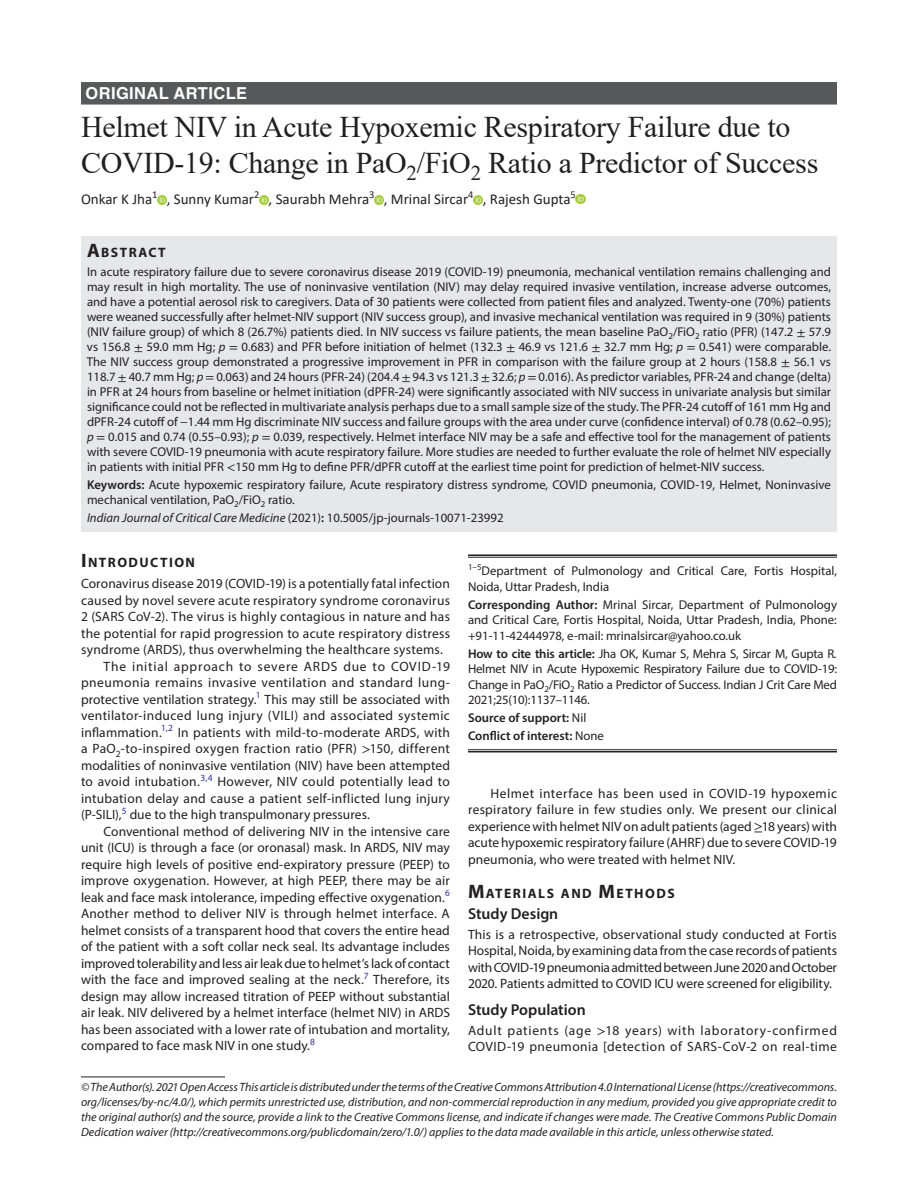
<style>
.page{position:relative;width:918px;height:1188px;background:#fff}
.page>*{position:absolute;margin:0;border:0;box-sizing:border-box;transform-origin:0 0}
.t1{font:30px/36px "Times New Roman";letter-spacing:-.01em;color:#231f20}
.IJCCM-ART{font:700 16.5px "Helvetica LT Std";letter-spacing:.025em;color:#fff}
.Head-2{font:600 15.75px "Myriad Pro";color:#231f20}
.Head-2-stk{font:600 15.75px "Myriad Pro";color:#231f20}
.AuthorName{font:15px "Calibri";color:#231f20}
.Head-1{font:700 13.65px "Myriad Pro";letter-spacing:.105em;color:#231f20}
.Head-1-first{font:700 13.65px "Myriad Pro";letter-spacing:.105em;color:#231f20}
.AbstractTitle{font:700 13.65px "Myriad Pro";letter-spacing:.105em;color:#231f20}
.Para-Indent{font:13.5px/16.5px "Myriad Pro";letter-spacing:.005em;color:#231f20;text-align:justify}
.Para-NoIndent{font:13.5px/16.5px "Myriad Pro";letter-spacing:.02em;color:#231f20;text-align:justify}
.Para-NoIndent-2{font:13.5px/16.5px "Myriad Pro";letter-spacing:.05em;color:#231f20}
.Abstract-Para-first{font:12.75px/15px "Myriad Pro";color:#231f20;text-align:justify}
.Corollary-Para{font:12.75px/15.3px "Myriad Pro";letter-spacing:-.005em;color:#231f20;text-align:justify}
.Keywords{font:12.75px/15px "Myriad Pro";color:#231f20}
.Affiliation-first{font:12.75px/15.3px "Myriad Pro";color:#231f20}
.Corollary-Para-last{font:600 12.75px "Myriad Pro";color:#231f20}
.Corollary-Para-2{font:600 12.75px "Myriad Pro";color:#231f20}
.FootNote{font:italic 12px/15px "Myriad Pro";color:#231f20;text-align:justify}
.s1{font-size:19.5px}
.s2{font-family:"STIX General"}
.s3{font-style:italic}
.s4{font-weight:600}
.s5{font-weight:400}
</style>
<div class="page">
<div style="left:81px;top:82px;width:756px;height:23px;background:#57585a"></div>
<div style="left:81px;top:236px;width:756px;height:26px;background:#e6e7e9"></div>
<div style="left:81px;top:261px;width:756px;height:220px;background:#e6e7e9"></div>
<div style="left:81px;top:474px;width:756px;height:39px;background:#e6e7e9"></div>
<div style="left:81px;top:507px;width:756px;height:24px;background:#e6e7e9"></div>
<svg style="left:158px;top:195px;width:9px;height:10px"></svg>
<svg style="left:259px;top:195px;width:10px;height:10px"></svg>
<svg style="left:375px;top:195px;width:9px;height:10px"></svg>
<svg style="left:474px;top:195px;width:9px;height:10px"></svg>
<svg style="left:576px;top:194px;width:9px;height:10px"></svg>
<hr style="left:81px;top:1077px;width:144px;height:1px;background:#231f20">
<hr style="left:468px;top:554px;width:369px;height:2px;background:#231f20">
<hr style="left:468px;top:557px;width:369px;height:1px;background:#231f20">
<hr style="left:468px;top:749px;width:369px;height:1px;background:#231f20">
<hr style="left:468px;top:751px;width:369px;height:1px;background:#231f20">
<p class="IJCCM-ART" style="left:86px;top:83px;width:163px">ORIGINAL ARTICLE</p>
<p class="t1" style="left:81px;top:108px;width:739px">Helmet NIV in Acute Hypoxemic Respiratory Failure due to<br>COVID-19: Change in PaO<sub>2</sub>/FiO<sub>2</sub> Ratio a Predictor of Success</p>
<p class="AuthorName" style="left:81px;top:189px;width:496px">Onkar K Jha<sup>1</sup> , Sunny Kumar<sup>2</sup> , Saurabh Mehra<sup>3</sup> , Mrinal Sircar<sup>4</sup> , Rajesh Gupta<sup>5</sup></p>
<p class="AbstractTitle" style="left:87px;top:243px;width:80px"><span class="s1">A</span>BSTRACT</p>
<p class="Abstract-Para-first" style="left:87px;top:264px;width:746px">In acute respiratory failure due to severe coronavirus disease 2019 (COVID-19) pneumonia, mechanical ventilation remains challenging and may result in high mortality. The use of noninvasive ventilation (NIV) may delay required invasive ventilation, increase adverse outcomes, and have a potential aerosol risk to caregivers. Data of 30 patients were collected from patient files and analyzed. Twenty-one (70%) patients were weaned successfully after helmet-NIV support (NIV success group), and invasive mechanical ventilation was required in 9 (30%) patients (NIV failure group) of which 8 (26.7%) patients died. In NIV success vs failure patients, the mean baseline PaO<sub>2</sub>/FiO<sub>2</sub> ratio (PFR) (147.2 <span class="s2">±</span> 57.9 vs 156.8 <span class="s2">±</span> 59.0 mm Hg; <span class="s3">p</span> <span class="s2">=</span> 0.683) and PFR before initiation of helmet (132.3 <span class="s2">±</span> 46.9 vs 121.6 <span class="s2">±</span> 32.7 mm Hg; <span class="s3">p</span> <span class="s2">=</span> 0.541) were comparable.<br>The NIV success group demonstrated a progressive improvement in PFR in comparison with the failure group at 2 hours (158.8 <span class="s2">±</span> 56.1 vs 118.7 <span class="s2">±</span> 40.7 mm Hg; <span class="s3">p</span> <span class="s2">=</span> 0.063) and 24 hours (PFR-24) (204.4 <span class="s2">±</span> 94.3 vs 121.3 <span class="s2">±</span> 32.6; <span class="s3">p</span> <span class="s2">=</span> 0.016). As predictor variables, PFR-24 and change (delta) in PFR at 24 hours from baseline or helmet initiation (dPFR-24) were significantly associated with NIV success in univariate analysis but similar significance could not be reflected in multivariate analysis perhaps due to a small sample size of the study. The PFR-24 cutoff of 161 mm Hg and dPFR-24 cutoff of −1.44 mm Hg discriminate NIV success and failure groups with the area under curve (confidence interval) of 0.78 (0.62–0.95); <span class="s3">p</span> <span class="s2">=</span> 0.015 and 0.74 (0.55–0.93); <span class="s3">p</span> <span class="s2">=</span> 0.039, respectively. Helmet interface NIV may be a safe and effective tool for the management of patients with severe COVID-19 pneumonia with acute respiratory failure. More studies are needed to further evaluate the role of helmet NIV especially in patients with initial PFR <span class="s2">&lt;</span>150 mm Hg to define PFR/dPFR cutoff at the earliest time point for prediction of helmet-NIV success.</p>
<p class="Keywords" style="left:87px;top:477px;width:745px"><span class="s4">Keywords:</span> Acute hypoxemic respiratory failure, Acute respiratory distress syndrome, COVID pneumonia, COVID-19, Helmet, Noninvasive mechanical ventilation, PaO<sub>2</sub>/FiO<sub>2</sub> ratio.</p>
<p class="Keywords" style="left:87px;top:510px;width:418px"><span class="s3">Indian Journal of Critical Care Medicine</span> (2021)<span class="s4">:</span> 10.5005/jp-journals-10071-23992</p>
<p class="Head-1-first" style="left:81px;top:554px;width:116px"><span class="s1">I</span>NTRODUCTION</p>
<p class="Para-NoIndent" style="left:81px;top:575px;width:371px">Coronavirus disease 2019 (COVID-19) is a potentially fatal infection caused by novel severe acute respiratory syndrome coronavirus 2 (SARS CoV-2). The virus is highly contagious in nature and has the potential for rapid progression to acute respiratory distress syndrome (ARDS), thus overwhelming the healthcare systems.</p>
<p class="Para-Indent" style="left:81px;top:658px;width:371px;text-indent:22px">The initial approach to severe ARDS due to COVID-19 pneumonia remains invasive ventilation and standard lung&shy;protective ventilation strategy.<sup>1</sup> This may still be associated with ventilator-induced lung injury (VILI) and associated systemic inflammation.<sup>1,2</sup> In patients with mild-to-moderate ARDS, with a PaO<sub>2</sub>-to-inspired oxygen fraction ratio (PFR) <span class="s2">&gt;</span>150, different modalities of noninvasive ventilation (NIV) have been attempted to avoid intubation.<sup>3,4</sup> However, NIV could potentially lead to intubation delay and cause a patient self-inflicted lung injury (P-SILI),<sup>5</sup> due to the high transpulmonary pressures.</p>
<p class="Para-Indent" style="left:81px;top:823px;width:371px;text-indent:22px">Conventional method of delivering NIV in the intensive care unit (ICU) is through a face (or oronasal) mask. In ARDS, NIV may require high levels of positive end-expiratory pressure (PEEP) to improve oxygenation. However, at high PEEP, there may be air leak and face mask intolerance, impeding effective oxygenation.<sup>6<br></sup>Another method to deliver NIV is through helmet interface. A helmet consists of a transparent hood that covers the entire head of the patient with a soft collar neck seal. Its advantage includes improved tolerability and less air leak due to helmet’s lack of contact with the face and improved sealing at the neck.<sup>7</sup> Therefore, its design may allow increased titration of PEEP without substantial air leak. NIV delivered by a helmet interface (helmet NIV) in ARDS has been associated with a lower rate of intubation and mortality, compared to face mask NIV in one study.<sup>8</sup></p>
<p class="FootNote" style="left:81px;top:1079px;width:758px">© The Author(s). 2021 Open Access This article is distributed under the terms of the Creative Commons Attribution 4.0 International License (https://creativecommons. org/licenses/by-nc/4.0/), which permits unrestricted use, distribution, and non-commercial reproduction in any medium, provided you give appropriate credit to the original author(s) and the source, provide a link to the Creative Commons license, and indicate if changes were made. The Creative Commons Public Domain Dedication waiver (http://creativecommons.org/publicdomain/zero/1.0/) applies to the data made available in this article, unless otherwise stated.</p>
<p class="Affiliation-first" style="left:468px;top:563px;width:371px"><sup>1–5</sup>Department of Pulmonology and Critical Care, Fortis Hospital,<br>Noida, Uttar Pradesh, India</p>
<p class="Corollary-Para" style="left:468px;top:597px;width:371px"><span class="s4">Corresponding Author:</span> Mrinal Sircar, Department of Pulmonology and Critical Care, Fortis Hospital, Noida, Uttar Pradesh, India, Phone: +91-11-42444978, e-mail: mrinalsircar@yahoo.co.uk</p>
<p class="Corollary-Para" style="left:468px;top:646px;width:371px"><span class="s4">How to cite this article:</span> Jha OK, Kumar S, Mehra S, Sircar M, Gupta R<span class="s3">.<br></span>Helmet NIV in Acute Hypoxemic Respiratory Failure due to COVID-19:<br>Change in PaO<sub>2</sub>/FiO<sub>2</sub> Ratio a Predictor of Success. Indian J Crit Care Med 2021;25(10):1137–1146.</p>
<p class="Corollary-Para-2" style="left:468px;top:710px;width:120px">Source of support: <span class="s5">Nil</span></p>
<p class="Corollary-Para-last" style="left:468px;top:728px;width:137px">Conflict of interest: <span class="s5">None</span></p>
<p class="Para-Indent" style="left:468px;top:785px;width:371px;text-indent:22px">Helmet interface has been used in COVID-19 hypoxemic respiratory failure in few studies only. We present our clinical experience with helmet NIV on adult patients (aged <span class="s2">≥</span>18 years) with acute hypoxemic respiratory failure (AHRF) due to severe COVID-19 pneumonia, who were treated with helmet NIV.</p>
<p class="Head-1" style="left:468px;top:885px;width:208px"><span class="s1">M</span>ATERIALS AND <span class="s1">M</span>ETHODS</p>
<p class="Head-2-stk" style="left:468px;top:904px;width:92px">Study Design</p>
<p class="Para-NoIndent" style="left:468px;top:926px;width:371px">This is a retrospective, observational study conducted at Fortis Hospital, Noida, by examining data from the case records of patients with COVID-19 pneumonia admitted between June 2020 and October 2020. Patients admitted to COVID ICU were screened for eligibility.</p>
<p class="Head-2" style="left:468px;top:1000px;width:119px">Study Population</p>
<p class="Para-NoIndent-2" style="left:468px;top:1022px;width:371px">Adult patients (age <span class="s2">&gt;</span>18 years) with laboratory-confirmed<br>COVID-19 pneumonia [detection of SARS-CoV-2 on real-time</p>
</div>
